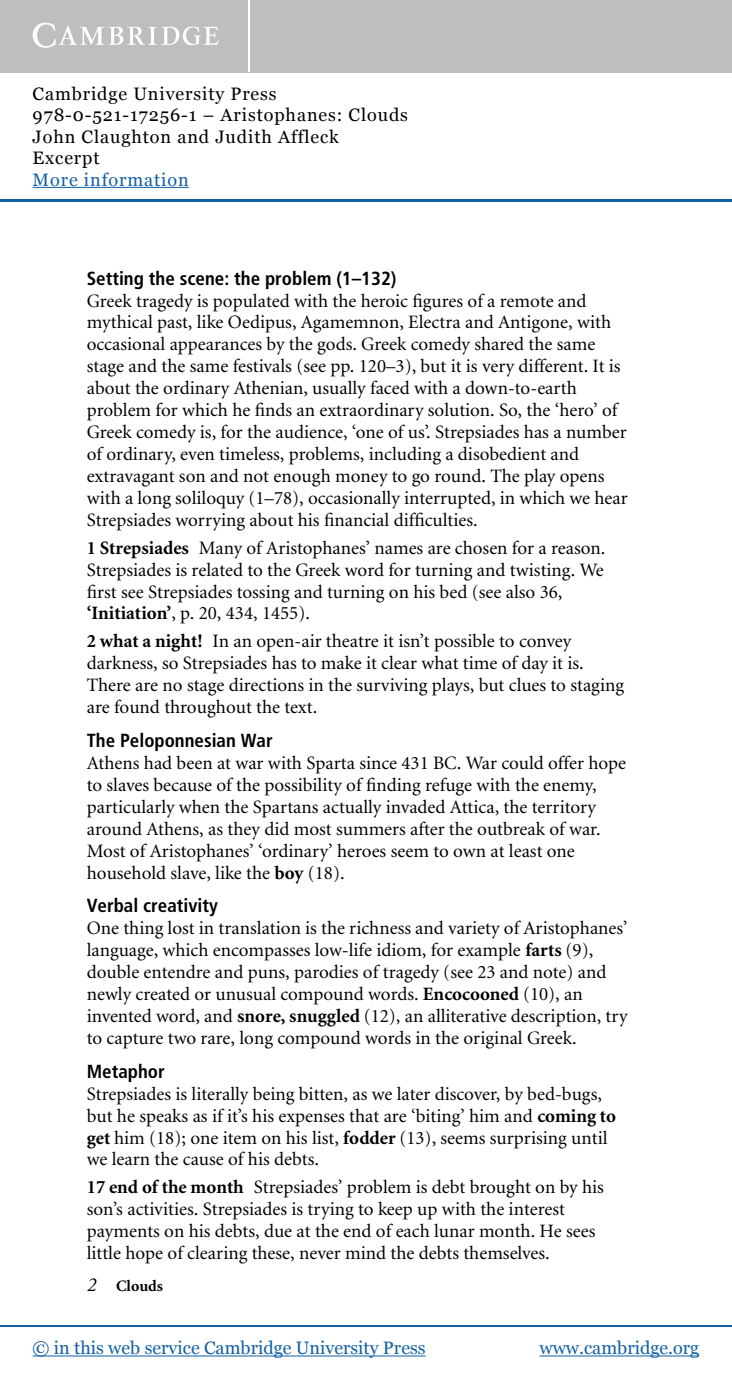
<style>
.page{position:relative;width:732px;height:1387px;background:#fff}
.page>*{position:absolute;margin:0;border:0;box-sizing:border-box;transform-origin:0 0}
.t1{font:19px/22px "Minion";color:#000}
.t2{font:700 condensed 19px "Frutiger";color:#000}
.t3{font:18px/21.4px "Georgia";letter-spacing:.05em;color:#000}
.t4{font:18px "Georgia";color:#115fa4}
.t5{font:18px "Georgia";letter-spacing:.05em;color:#115fa4}
.t6{font:700 16px "Minion";color:#000}
.s1{font-weight:700}
.s2{font-weight:400;font-style:italic;font-size:20px}
</style>
<div class="page">
<div style="left:0;top:0;width:731px;height:72px;background:#bcbec0"></div>
<hr style="left:248px;top:0;width:2px;height:72px;background:#fff">
<svg style="left:33px;top:23px;width:186px;height:25px"></svg>
<hr style="left:33px;top:187px;width:155px;height:1px;background:#115fa4">
<hr style="left:0;top:200px;width:731px;height:2px;background:#115fa4">
<hr style="left:0;top:1324px;width:731px;height:2px;background:#115fa4">
<hr style="left:33px;top:1355px;width:392px;height:1px;background:#115fa4">
<hr style="left:539px;top:1355px;width:160px;height:1px;background:#115fa4">
<p class="t3" style="left:33px;top:83px;width:377px">Cambridge University Press<br>978-0-521-17256-1 – Aristophanes: Clouds<br>John Claughton and Judith Affleck<br>Excerpt</p>
<p class="t5" style="left:33px;top:169px;width:157px">More information</p>
<p class="t2" style="left:87px;top:267px;width:311px">Setting the scene: the problem (1–132)</p>
<p class="t1" style="left:87px;top:290px;width:542px">Greek tragedy is populated with the heroic figures of a remote and mythical past, like Oedipus, Agamemnon, Electra and Antigone, with occasional appearances by the gods. Greek comedy shared the same stage and the same festivals (see pp. 120–3), but it is very different. It is about the ordinary Athenian, usually faced with a down-to-earth problem for which he finds an extraordinary solution. So, the ‘hero’ of Greek comedy is, for the audience, ‘one of us’. Strepsiades has a number of ordinary, even timeless, problems, including a disobedient and extravagant son and not enough money to go round. The play opens with a long soliloquy (1–78), occasionally interrupted, in which we hear Strepsiades worrying about his financial difficulties.</p>
<p class="t1" style="left:87px;top:537px;width:520px"><span class="s1">1 Strepsiades</span> Many of Aristophanes’ names are chosen for a reason.<br>Strepsiades is related to the Greek word for turning and twisting. We first see Strepsiades tossing and turning on his bed (see also 36, <span class="s1">‘Initiation’</span>, p. 20, 434, 1455).</p>
<p class="t1" style="left:87px;top:631px;width:538px"><span class="s1">2 what a night!</span> In an open-air theatre it isn’t possible to convey darkness, so Strepsiades has to make it clear what time of day it is.<br>There are no stage directions in the surviving plays, but clues to staging are found throughout the text.</p>
<p class="t2" style="left:87px;top:729px;width:187px">The Peloponnesian War</p>
<p class="t1" style="left:87px;top:752px;width:540px">Athens had been at war with Sparta since 431 BC. War could offer hope to slaves because of the possibility of finding refuge with the enemy, particularly when the Spartans actually invaded Attica, the territory around Athens, as they did most summers after the outbreak of war.<br>Most of Aristophanes’ ‘ordinary’ heroes seem to own at least one household slave, like the <span class="s1">boy</span> (18).</p>
<p class="t2" style="left:87px;top:894px;width:133px">Verbal creativity</p>
<p class="t1" style="left:87px;top:918px;width:542px">One thing lost in translation is the richness and variety of Aristophanes’ language, which encompasses low-life idiom, for example <span class="s1">farts</span> (9), double entendre and puns, parodies of tragedy (see 23 and note) and newly created or unusual compound words. <span class="s1">Encocooned</span> (10), an invented word, and <span class="s1">snore, snuggled</span> (12), an alliterative description, try to capture two rare, long compound words in the original Greek.</p>
<p class="t2" style="left:87px;top:1060px;width:79px">Metaphor</p>
<p class="t1" style="left:87px;top:1083px;width:530px">Strepsiades is literally being bitten, as we later discover, by bed-bugs, but he speaks as if it’s his expenses that are ‘biting’ him and <span class="s1">coming to get</span> him (18); one item on his list, <span class="s1">fodder</span> (13), seems surprising until we learn the cause of his debts.</p>
<p class="t1" style="left:87px;top:1177px;width:518px"><span class="s1">17 end of the month</span> Strepsiades’ problem is debt brought on by his son’s activities. Strepsiades is trying to keep up with the interest payments on his debts, due at the end of each lunar month. He sees little hope of clearing these, never mind the debts themselves.</p>
<p class="t6" style="left:87px;top:1278px;width:78px"><span class="s2">2</span> Clouds</p>
<p class="t4" style="left:33px;top:1337px;width:394px">© in this web service Cambridge University Press</p>
<p class="t4" style="left:539px;top:1337px;width:161px">www.cambridge.org</p>
</div>
